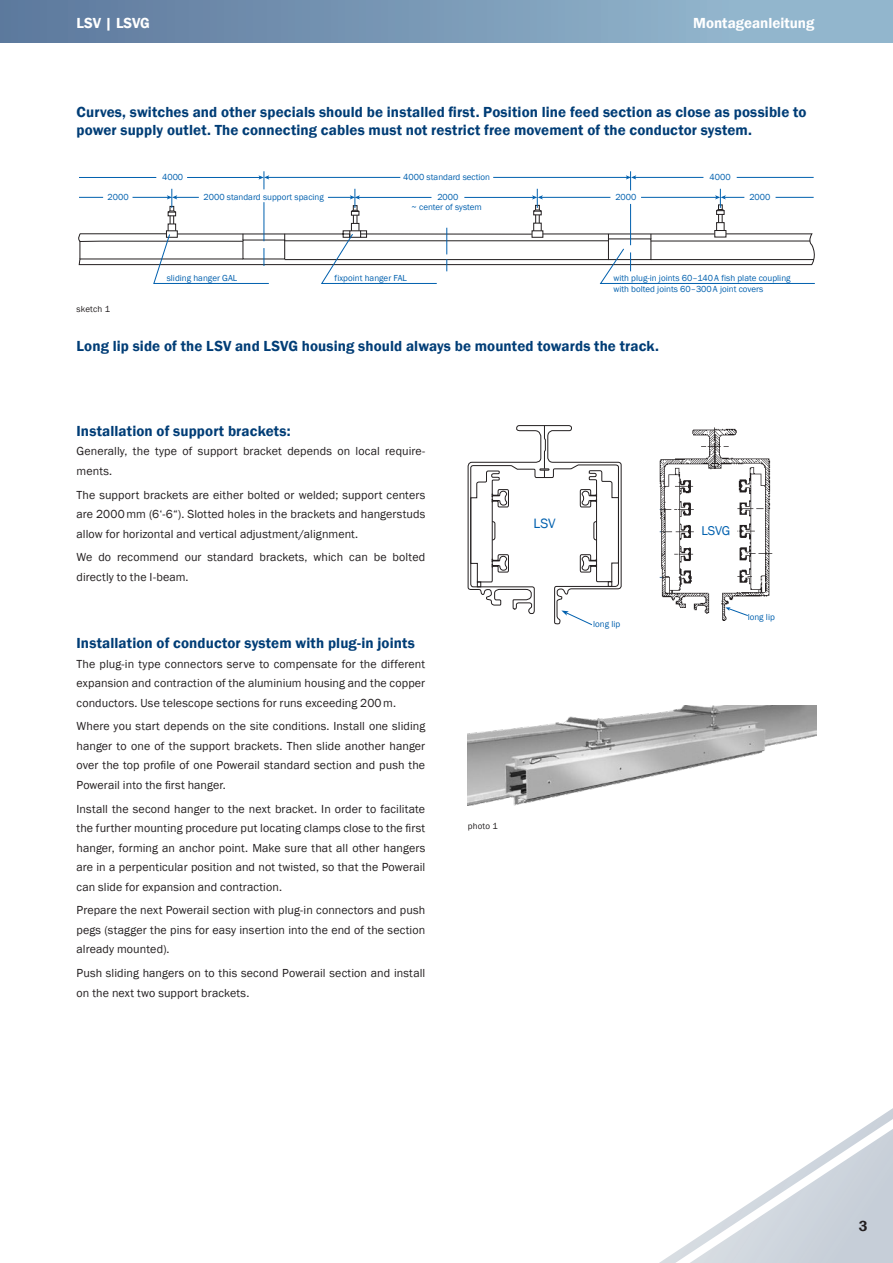
<style>
.page{position:relative;width:893px;height:1263px;background:#fff}
.page>*{position:absolute;margin:0;border:0;box-sizing:border-box;transform-origin:0 0}
.t1{font:600 15px/18px "Franklin Gothic";letter-spacing:.01em;color:#003d76}
.t2{font:600 15px "Franklin Gothic";color:#fff}
.t3{font:600 15px "Franklin Gothic";color:#231f20}
.t4{font:13.95px "Franklin Gothic";color:#0160ae}
.t5{font:13.2px "Franklin Gothic";color:#0160ae}
.t6{font:12px/19.5px "Franklin Gothic";letter-spacing:.01em;color:#231f20;text-align:justify}
.t7{font:9px/11.2px "Franklin Gothic";color:#0160ae}
.t8{font:9px "Franklin Gothic";letter-spacing:.02em;color:#231f20}
</style>
<div class="page">
<div style="left:0;top:0;width:893px;height:43px;background:linear-gradient(to right,#5d789d,#9abed4)"></div>
<svg style="left:659px;top:1108px;width:234px;height:155px"></svg>
<svg style="left:78px;top:171px;width:737px;height:113px"></svg>
<img style="left:468px;top:706px;width:348px;height:100px">
<svg style="left:468px;top:425px;width:154px;height:200px"></svg>
<img style="left:659px;top:427px;width:113px;height:193px">
<div style="left:712px;top:469px;width:7px;height:149px;background:#fff"></div>
<svg style="left:725px;top:607px;width:23px;height:9px"></svg>
<p class="t2" style="left:77px;top:14px;width:75px">LSV | LSVG</p>
<p class="t2" style="left:693px;top:14px;width:123px">Montageanleitung</p>
<p class="t1" style="left:77px;top:103px;width:732px">Curves, switches and other specials should be installed first. Position line feed section as close as possible to power supply outlet. The connecting cables must not restrict free movement of the conductor system.</p>
<p class="t7" style="left:403px;top:171px;width:88px">4000 standard section</p>
<p class="t7" style="left:162px;top:171px;width:23px">4000</p>
<p class="t7" style="left:709px;top:171px;width:23px">4000</p>
<p class="t7" style="left:615px;top:192px;width:23px">2000</p>
<p class="t7" style="left:749px;top:192px;width:23px">2000</p>
<p class="t7" style="left:412px;top:202px;width:72px">~ center of system</p>
<p class="t7" style="left:204px;top:191px;width:122px">2000 standard support spacing</p>
<p class="t7" style="left:108px;top:192px;width:23px">2000</p>
<p class="t7" style="left:437px;top:191px;width:23px">2000</p>
<p class="t7" style="left:167px;top:272px;width:72px">sliding hanger GAL</p>
<p class="t7" style="left:335px;top:272px;width:74px">fixpoint hanger FAL</p>
<p class="t7" style="left:613px;top:272px;width:179px">with plug-in joints 60–140 A fish plate coupling with bolted joints 60–300 A joint covers</p>
<p class="t8" style="left:77px;top:304px;width:35px">sketch 1</p>
<p class="t1" style="left:77px;top:337px;width:584px">Long lip side of the LSV and LSVG housing should always be mounted towards the track.</p>
<p class="t1" style="left:77px;top:422px;width:216px">Installation of support brackets:</p>
<p class="t6" style="left:77px;top:442px;width:350px">Generally, the type of support bracket depends on local require&shy;ments.</p>
<p class="t6" style="left:77px;top:485px;width:350px">The support brackets are either bolted or welded; support centers are 2000mm (6‘-6“). Slotted holes in the brackets and hangerstuds allow for horizontal and vertical adjustment/alignment.</p>
<p class="t6" style="left:77px;top:548px;width:350px">We do recommend our standard brackets, which can be bolted directly to the I-beam.</p>
<p class="t1" style="left:77px;top:634px;width:340px">Installation of conductor system with plug-in joints</p>
<p class="t6" style="left:77px;top:654px;width:350px">The plug-in type connectors serve to compensate for the different expansion and contraction of the aluminium housing and the copper conductors. Use telescope sections for runs exceeding 200m.</p>
<p class="t6" style="left:77px;top:717px;width:350px">Where you start depends on the site conditions. Install one sliding hanger to one of the support brackets. Then slide another hanger over the top profile of one Powerail standard section and push the Powerail into the first hanger.</p>
<p class="t6" style="left:77px;top:799px;width:350px">Install the second hanger to the next bracket. In order to facilitate the further mounting procedure put locating clamps close to the first hanger, forming an anchor point. Make sure that all other hangers are in a perpenticular position and not twisted, so that the Powerail can slide for expansion and contraction.</p>
<p class="t6" style="left:77px;top:901px;width:350px">Prepare the next Powerail section with plug-in connectors and push pegs (stagger the pins for easy insertion into the end of the section already mounted).</p>
<p class="t6" style="left:77px;top:963px;width:350px">Push sliding hangers on to this second Powerail section and install on the next two support brackets.</p>
<p class="t4" style="left:534px;top:515px;width:23px">LSV</p>
<p class="t7" style="left:593px;top:619px;width:29px">long lip</p>
<p class="t8" style="left:468px;top:820px;width:31px">photo 1</p>
<p class="t5" style="left:701px;top:523px;width:30px">LSVG</p>
<p class="t7" style="left:748px;top:612px;width:29px">long lip</p>
<p class="t3" style="left:859px;top:1217px;width:10px">3</p>
</div>
